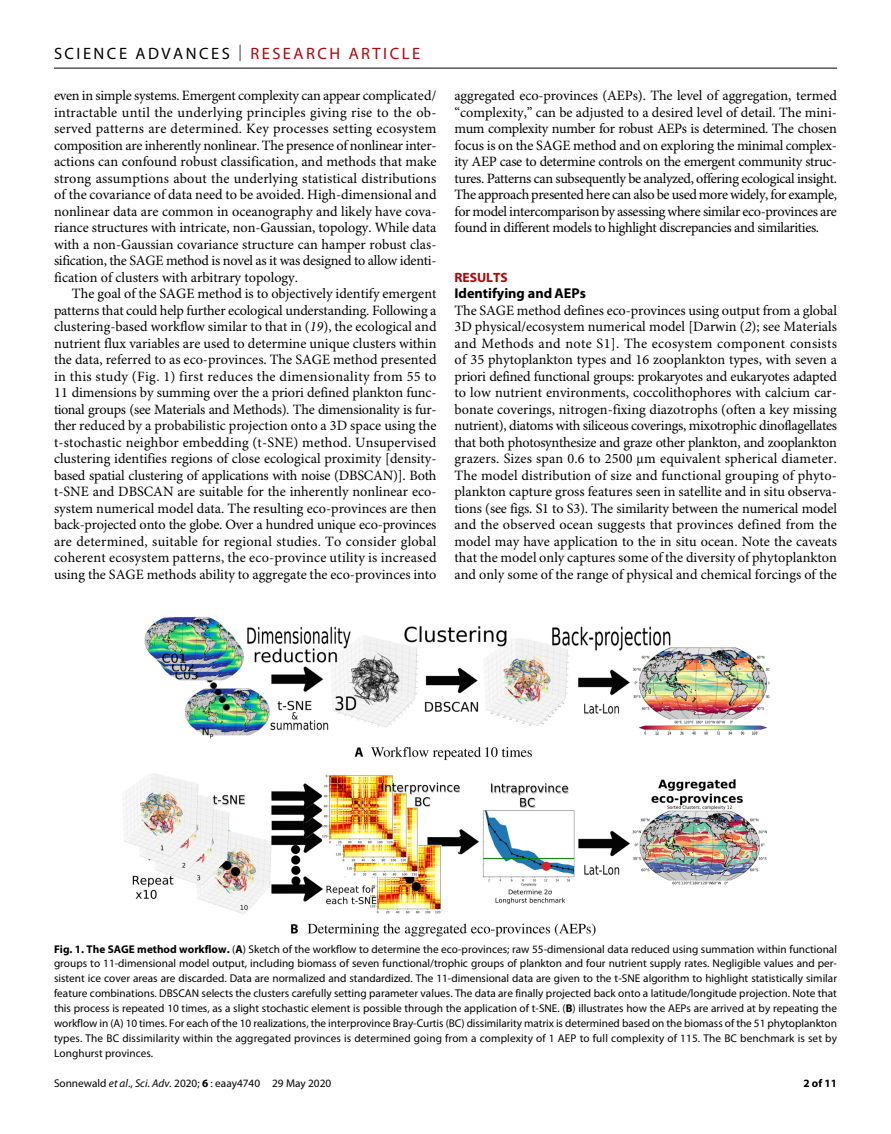
<style>
.page{position:relative;width:891px;height:1134px;background:#fff}
.page>*{position:absolute;margin:0;border:0;box-sizing:border-box;transform-origin:0 0}
.t1{font:16.5px "Myriad Pro";letter-spacing:.15em;color:#000}
.t2{font:14.25px/16.5px "Minion Pro";color:#000;text-align:justify}
.t3{font:700 14.25px "Myriad Pro";color:#000}
.t4{font:700 13.5px "Myriad Pro";color:#b10508}
.t5{font:11.25px/15px "Myriad Pro";color:#000;text-align:justify}
.t6{font:700 11.25px "Myriad Pro";color:#000}
.s1{font-weight:300}
.s2{color:#b10508}
.s3{font-style:italic}
.s4{font-weight:700}
</style>
<div class="page">
<hr style="left:54px;top:68px;width:783px;height:1px;background:#000">
<img style="left:122px;top:617px;width:648px;height:319px">
<p class="t1" style="left:54px;top:40px;width:368px">SCIENCE ADVANCES <span class="s1">|</span> <span class="s2">RESEARCH ARTICLE</span></p>
<p class="t2" style="left:54px;top:89px;width:384px">even in simple systems. Emergent complexity can appear complicated/ intractable until the underlying principles giving rise to the ob&shy;served patterns are determined. Key processes setting ecosystem composition are inherently nonlinear. The presence of nonlinear inter&shy;actions can confound robust classification, and methods that make strong assumptions about the underlying statistical distributions of the covariance of data need to be avoided. High-dimensional and nonlinear data are common in oceanography and likely have cova&shy;riance structures with intricate, non-Gaussian, topology. While data with a non-Gaussian covariance structure can hamper robust clas&shy;sification, the SAGE method is novel as it was designed to allow identi&shy;fication of clusters with arbitrary topology.</p>
<p class="t2" style="left:54px;top:287px;width:384px;text-indent:18px">The goal of the SAGE method is to objectively identify emergent patterns that could help further ecological understanding. Following a clustering-based workflow similar to that in (<span class="s3">19</span>), the ecological and nutrient flux variables are used to determine unique clusters within the data, referred to as eco-provinces. The SAGE method presented in this study (Fig. 1) first reduces the dimensionality from 55 to 11 dimensions by summing over the a priori defined plankton func&shy;tional groups (see Materials and Methods). The dimensionality is fur&shy;ther reduced by a probabilistic projection onto a 3D space using the t-stochastic neighbor embedding (t-SNE) method. Unsupervised clustering identifies regions of close ecological proximity [density&shy;based spatial clustering of applications with noise (DBSCAN)]. Both t-SNE and DBSCAN are suitable for the inherently nonlinear eco&shy;system numerical model data. The resulting eco-provinces are then back-projected onto the globe. Over a hundred unique eco-provinces are determined, suitable for regional studies. To consider global coherent ecosystem patterns, the eco-province utility is increased using the SAGE methods ability to aggregate the eco-provinces into</p>
<p class="t2" style="left:454px;top:89px;width:384px">aggregated eco-provinces (AEPs). The level of aggregation, termed “complexity,” can be adjusted to a desired level of detail. The mini&shy;mum complexity number for robust AEPs is determined. The chosen focus is on the SAGE method and on exploring the minimal complex&shy;ity AEP case to determine controls on the emergent community struc&shy;tures. Patterns can subsequently be analyzed, offering ecological insight.<br>The approach presented here can also be used more widely, for example, for model intercomparison by assessing where similar eco-provinces are found in different models to highlight discrepancies and similarities.</p>
<p class="t4" style="left:454px;top:266px;width:55px">RESULTS</p>
<p class="t3" style="left:454px;top:282px;width:133px">Identifying and AEPs</p>
<p class="t2" style="left:454px;top:303px;width:384px">The SAGE method defines eco-provinces using output from a global 3D physical/ecosystem numerical model [Darwin (<span class="s3">2</span>); see Materials and Methods and note S1]. The ecosystem component consists of 35 phytoplankton types and 16 zooplankton types, with seven a priori defined functional groups: prokaryotes and eukaryotes adapted to low nutrient environments, coccolithophores with calcium car&shy;bonate coverings, nitrogen-fixing diazotrophs (often a key missing nutrient), diatoms with siliceous coverings, mixotrophic dinoflagellates that both photosynthesize and graze other plankton, and zooplankton grazers. Sizes span 0.6 to 2500 m equivalent spherical diameter.<br>The model distribution of size and functional grouping of phyto&shy;plankton capture gross features seen in satellite and in situ observa&shy;tions (see figs. S1 to S3). The similarity between the numerical model and the observed ocean suggests that provinces defined from the model may have application to the in situ ocean. Note the caveats that the model only captures some of the diversity of phytoplankton and only some of the range of physical and chemical forcings of the</p>
<p class="t5" style="left:54px;top:941px;width:785px"><span class="s4">Fig. 1. The SAGE method workflow.</span> (<span class="s4">A</span>) Sketch of the workflow to determine the eco-provinces; raw 55-dimensional data reduced using summation within functional groups to 11-dimensional model output, including biomass of seven functional/trophic groups of plankton and four nutrient supply rates. Negligible values and per&shy;sistent ice cover areas are discarded. Data are normalized and standardized. The 11-dimensional data are given to the t-SNE algorithm to highlight statistically similar feature combinations. DBSCAN selects the clusters carefully setting parameter values. The data are finally projected back onto a latitude/longitude projection. Note that this process is repeated 10 times, as a slight stochastic element is possible through the application of t-SNE. (<span class="s4">B</span>) illustrates how the AEPs are arrived at by repeating the workflow in (A) 10 times. For each of the 10 realizations, the interprovince Bray-Curtis (BC) dissimilarity matrix is determined based on the biomass of the 51 phytoplankton types. The BC dissimilarity within the aggregated provinces is determined going from a complexity of 1 AEP to full complexity of 115. The BC benchmark is set by Longhurst provinces.</p>
<p class="t5" style="left:54px;top:1076px;width:279px">Sonnewald <span class="s3">et al</span>., <span class="s3">Sci. Adv.</span> 2020; <span class="s4">6</span> : eaay4740 29 May 2020</p>
<p class="t6" style="left:803px;top:1074px;width:35px">2 of 11</p>
</div>
